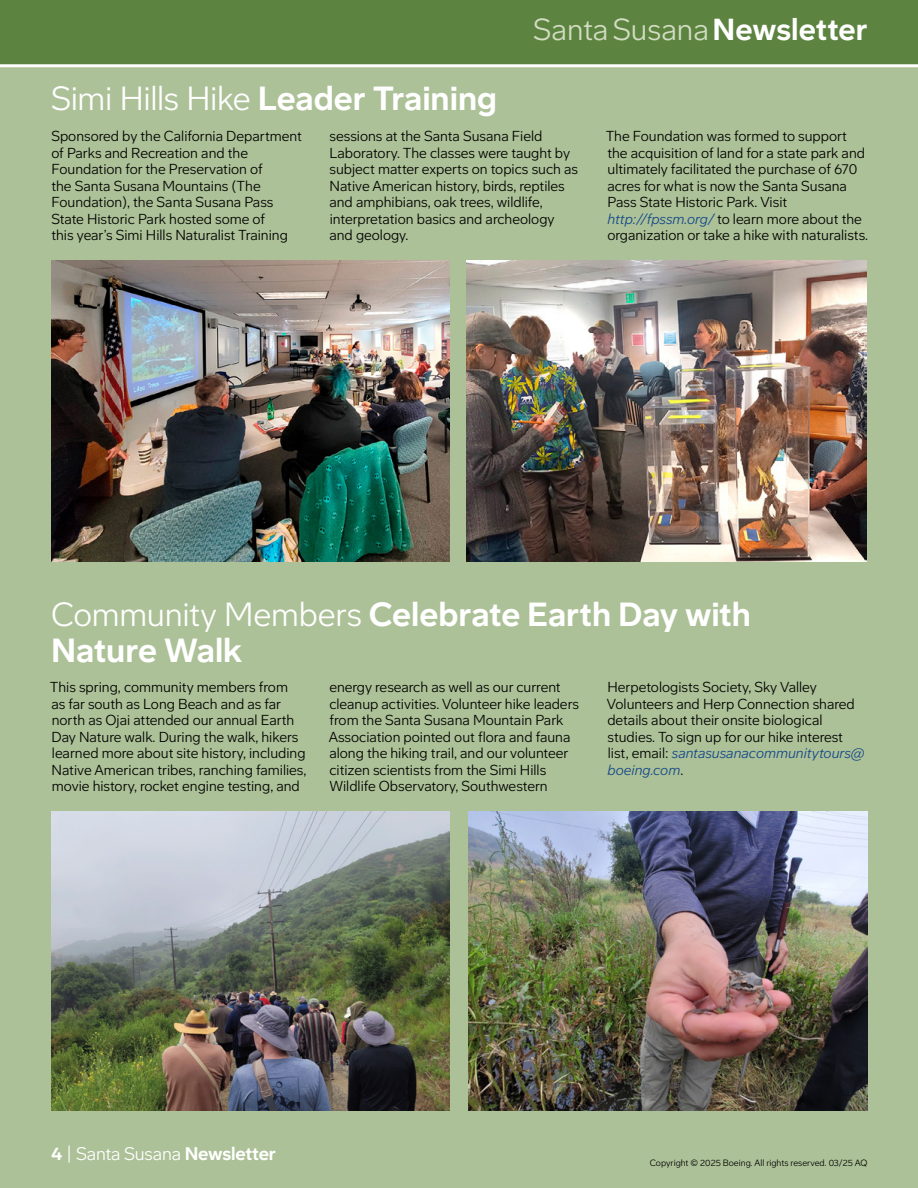
<style>
.page{position:relative;width:918px;height:1188px;background:#fff}
.page>*{position:absolute;margin:0;border:0;box-sizing:border-box;transform-origin:0 0}
.t1{font:700 33px/36px "Boeing Meso";color:#fff}
.t2{font:300 30px "Boeing Meso";color:#d2ddc3}
.t3{font:300 18px "Boeing Meso";letter-spacing:-.01em;color:#fff}
.t4{font:300 14.25px/16.5px "Boeing Meso";color:#000}
.t5{font:300 9px "Boeing Meso";color:#000}
.s1{font-weight:300}
.s2{font-weight:700;color:#fff}
.s3{font-style:italic;color:#14478a}
.s4{font-weight:700}
</style>
<div class="page">
<div style="left:0;top:67px;width:918px;height:1121px;background:#acc197"></div>
<div style="left:0;top:0;width:918px;height:67px;background:#5d8340"></div>
<hr style="left:0;top:64px;width:918px;height:3px;background:#fff">
<img style="left:467px;top:261px;width:400px;height:300px">
<img style="left:51px;top:261px;width:399px;height:300px">
<img style="left:51px;top:811px;width:399px;height:299px">
<img style="left:469px;top:811px;width:399px;height:299px">
<h1 class="t1" style="left:51px;top:80px;width:448px"><span class="s1">Simi Hills Hike</span> Leader Training</h1>
<h2 class="t2" style="left:533px;top:11px;width:336px">Santa Susana<span class="s2">Newsletter</span></h2>
<p class="t4" style="left:51px;top:128px;width:252px">Sponsored by the California Department of Parks and Recreation and the Foundation for the Preservation of<br>the Santa Susana Mountains (The Foundation), the Santa Susana Pass State Historic Park hosted some of<br>this year’s Simi Hills Naturalist Training</p>
<p class="t4" style="left:329px;top:128px;width:250px">sessions at the Santa Susana Field Laboratory. The classes were taught by subject matter experts on topics such as Native American history, birds, reptiles and amphibians, oak trees, wildlife, interpretation basics and archeology and geology.</p>
<p class="t4" style="left:606px;top:128px;width:264px">The Foundation was formed to support the acquisition of land for a state park and ultimately facilitated the purchase of 670 acres for what is now the Santa Susana Pass State Historic Park. Visit <span class="s3">http://fpssm.org/</span> to learn more about the organization or take a hike with naturalists.</p>
<h1 class="t1" style="left:51px;top:596px;width:701px"><span class="s1">Community Members</span> Celebrate Earth Day with<br>Nature Walk</h1>
<p class="t4" style="left:50px;top:679px;width:258px">This spring, community members from<br>as far south as Long Beach and as far north as Ojai attended our annual Earth Day Nature walk. During the walk, hikers learned more about site history, including Native American tribes, ranching families, movie history, rocket engine testing, and</p>
<p class="t4" style="left:329px;top:679px;width:252px">energy research as well as our current cleanup activities. Volunteer hike leaders from the Santa Susana Mountain Park Association pointed out flora and fauna along the hiking trail, and our volunteer citizen scientists from the Simi Hills Wildlife Observatory, Southwestern</p>
<p class="t4" style="left:607px;top:679px;width:259px">Herpetologists Society, Sky Valley Volunteers and Herp Connection shared details about their onsite biological studies. To sign up for our hike interest list, email: <span class="s3">santasusanacommunitytours@ boeing.com</span>.</p>
<p class="t3" style="left:51px;top:1143px;width:227px"><span class="s4">4</span> | Santa Susana <span class="s4">Newsletter</span></p>
<p class="t5" style="left:650px;top:1158px;width:219px">Copyright © 2025 Boeing. All rights reserved. 03/25 AQ</p>
</div>
